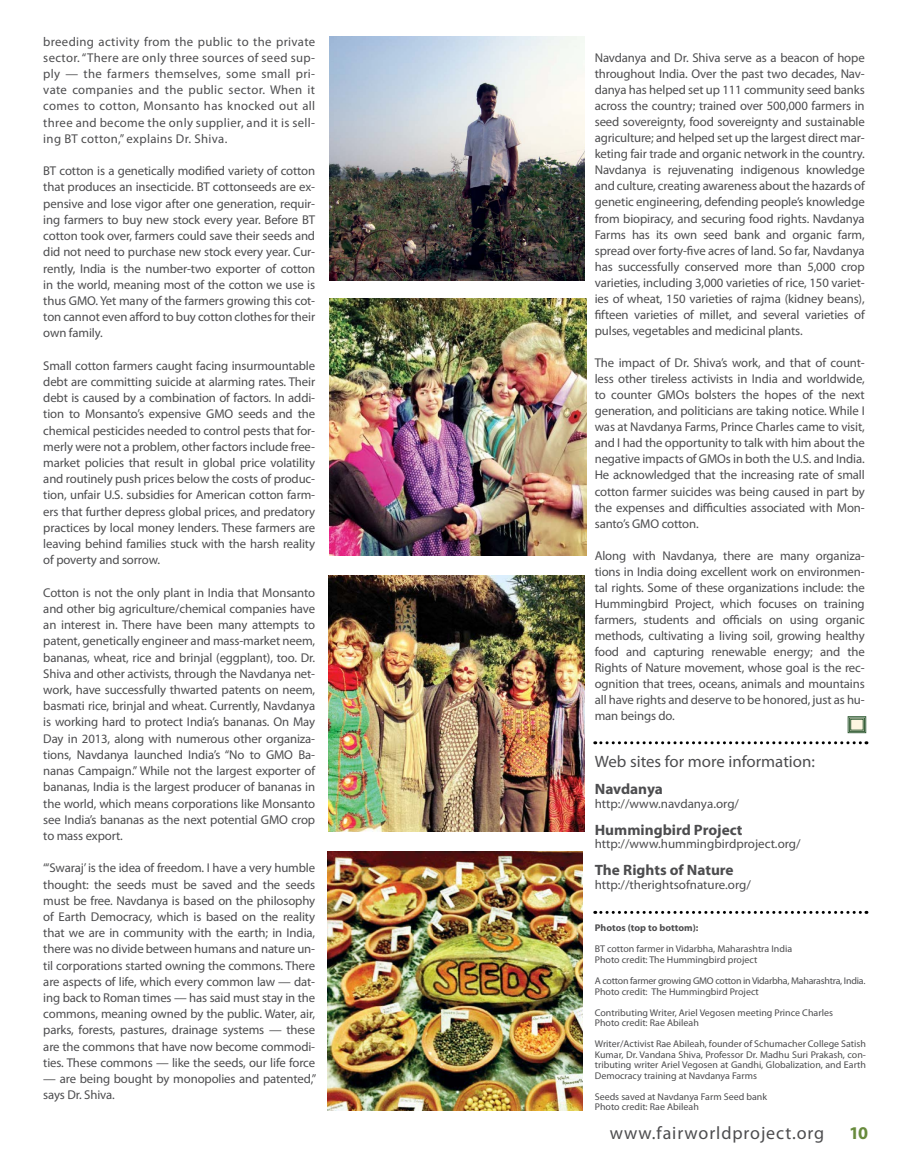
<style>
.page{position:relative;width:905px;height:1175px;background:#fff}
.page>*{position:absolute;margin:0;border:0;box-sizing:border-box;transform-origin:0 0}
.t1{font:18px "Myriad Pro";letter-spacing:.05em;color:#4d4d4f}
.t2{font:700 18px "Myriad Pro";color:#688b3d}
.t3{font:16.5px "Myriad Pro";color:#4d4d4f}
.t4{font:700 15px "Myriad Pro";color:#4d4d4f}
.t5{font:12.75px/16.2px "Myriad Pro";letter-spacing:-.01em;color:#4d4d4f;text-align:justify}
.t6{font:9.75px/10.5px "Myriad Pro";color:#4d4d4f}
.t7{font:9.75px/10.5px "Myriad Pro";letter-spacing:-.025em;color:#4d4d4f}
.t8{font:700 9.75px "Myriad Pro";color:#4d4d4f}
</style>
<div class="page">
<img style="left:330px;top:36px;width:254px;height:244px">
<img style="left:330px;top:299px;width:256px;height:256px">
<img style="left:327px;top:851px;width:256px;height:259px">
<img style="left:329px;top:575px;width:255px;height:257px">
<svg style="left:847px;top:716px;width:19px;height:17px"></svg>
<div style="left:849px;top:717px;width:15px;height:15px;border:1px solid #37603a"></div>
<div style="left:850px;top:719px;width:13px;height:11px;border:1px solid #37603a"></div>
<svg style="left:594px;top:741px;width:273px;height:3px"></svg>
<svg style="left:594px;top:910px;width:273px;height:4px"></svg>
<p class="t5" style="left:43px;top:33px;width:273px">breeding activity from the public to the private sector. “There are only three sources of seed sup&shy;ply — the farmers themselves, some small pri&shy;vate companies and the public sector. When it comes to cotton, Monsanto has knocked out all three and become the only supplier, and it is sell&shy;ing BT cotton,” explains Dr. Shiva.</p>
<p class="t5" style="left:43px;top:163px;width:273px">BT cotton is a genetically modified variety of cotton that produces an insecticide. BT cottonseeds are ex&shy;pensive and lose vigor after one generation, requir&shy;ing farmers to buy new stock every year. Before BT cotton took over, farmers could save their seeds and did not need to purchase new stock every year. Cur&shy;rently, India is the number-two exporter of cotton in the world, meaning most of the cotton we use is thus GMO. Yet many of the farmers growing this cot&shy;ton cannot even afford to buy cotton clothes for their own family.</p>
<p class="t5" style="left:43px;top:357px;width:273px">Small cotton farmers caught facing insurmountable debt are committing suicide at alarming rates. Their debt is caused by a combination of factors. In addi&shy;tion to Monsanto’s expensive GMO seeds and the chemical pesticides needed to control pests that for&shy;merly were not a problem, other factors include free&shy;market policies that result in global price volatility and routinely push prices below the costs of produc&shy;tion, unfair U.S. subsidies for American cotton farm&shy;ers that further depress global prices, and predatory practices by local money lenders. These farmers are leaving behind families stuck with the harsh reality of poverty and sorrow.</p>
<p class="t5" style="left:43px;top:584px;width:273px">Cotton is not the only plant in India that Monsanto and other big agriculture/chemical companies have an interest in. There have been many attempts to patent, genetically engineer and mass-market neem, bananas, wheat, rice and brinjal (eggplant), too. Dr.<br>Shiva and other activists, through the Navdanya net&shy;work, have successfully thwarted patents on neem, basmati rice, brinjal and wheat. Currently, Navdanya is working hard to protect India’s bananas. On May Day in 2013, along with numerous other organiza&shy;tions, Navdanya launched India’s “No to GMO Ba&shy;nanas Campaign.” While not the largest exporter of bananas, India is the largest producer of bananas in the world, which means corporations like Monsanto see India’s bananas as the next potential GMO crop to mass export.</p>
<p class="t5" style="left:43px;top:859px;width:273px">“‘Swaraj’ is the idea of freedom. I have a very humble thought: the seeds must be saved and the seeds must be free. Navdanya is based on the philosophy of Earth Democracy, which is based on the reality that we are in community with the earth; in India, there was no divide between humans and nature un&shy;til corporations started owning the commons. There are aspects of life, which every common law — dat&shy;ing back to Roman times — has said must stay in the commons, meaning owned by the public. Water, air, parks, forests, pastures, drainage systems — these are the commons that have now become commodi&shy;ties. These commons — like the seeds, our life force</p>
<p class="t5" style="left:43px;top:1070px;width:274px">— are being bought by monopolies and patented,” says Dr. Shiva.</p>
<p class="t5" style="left:594px;top:49px;width:271px">Navdanya and Dr. Shiva serve as a beacon of hope throughout India. Over the past two decades, Nav&shy;danya has helped set up 111 community seed banks across the country; trained over 500,000 farmers in seed sovereignty, food sovereignty and sustainable agriculture; and helped set up the largest direct mar&shy;keting fair trade and organic network in the country.<br>Navdanya is rejuvenating indigenous knowledge and culture, creating awareness about the hazards of genetic engineering, defending people’s knowledge from biopiracy, and securing food rights. Navdanya Farms has its own seed bank and organic farm, spread over forty-five acres of land. So far, Navdanya has successfully conserved more than 5,000 crop varieties, including 3,000 varieties of rice, 150 variet&shy;ies of wheat, 150 varieties of rajma (kidney beans), fifteen varieties of millet, and several varieties of pulses, vegetables and medicinal plants.</p>
<p class="t5" style="left:594px;top:354px;width:271px">The impact of Dr. Shiva’s work, and that of count&shy;less other tireless activists in India and worldwide, to counter GMOs bolsters the hopes of the next generation, and politicians are taking notice. While I was at Navdanya Farms, Prince Charles came to visit, and I had the opportunity to talk with him about the negative impacts of GMOs in both the U.S. and India.<br>He acknowledged that the increasing rate of small cotton farmer suicides was being caused in part by the expenses and difficulties associated with Mon&shy;santo’s GMO cotton.</p>
<p class="t5" style="left:594px;top:547px;width:271px">Along with Navdanya, there are many organiza&shy;tions in India doing excellent work on environmen&shy;tal rights. Some of these organizations include: the Hummingbird Project, which focuses on training farmers, students and officials on using organic methods, cultivating a living soil, growing healthy food and capturing renewable energy; and the Rights of Nature movement, whose goal is the rec&shy;ognition that trees, oceans, animals and mountains all have rights and deserve to be honored, just as hu&shy;man beings do.</p>
<p class="t3" style="left:594px;top:751px;width:222px">Web sites for more information:</p>
<p class="t4" style="left:594px;top:779px;width:70px">Navdanya</p>
<p class="t5" style="left:594px;top:795px;width:146px">http://www.navdanya.org/</p>
<p class="t4" style="left:594px;top:820px;width:149px">Hummingbird Project</p>
<p class="t5" style="left:594px;top:835px;width:207px">http://www.hummingbirdproject.org/</p>
<p class="t4" style="left:594px;top:860px;width:140px">The Rights of Nature</p>
<p class="t5" style="left:594px;top:876px;width:158px">http://therightsofnature.org/</p>
<p class="t8" style="left:594px;top:921px;width:105px">Photos (top to bottom):</p>
<p class="t6" style="left:594px;top:943px;width:199px">BT cotton farmer in Vidarbha, Maharashtra India<br>Photo credit: The Hummingbird project</p>
<p class="t7" style="left:594px;top:975px;width:272px">A cotton farmer growing GMO cotton in Vidarbha, Maharashtra, India.<br>Photo credit: The Hummingbird Project</p>
<p class="t6" style="left:594px;top:1006px;width:240px">Contributing Writer, Ariel Vegosen meeting Prince Charles<br>Photo credit: Rae Abileah</p>
<p class="t6" style="left:594px;top:1038px;width:273px;text-align:justify">Writer/Activist Rae Abileah, founder of Schumacher College Satish Kumar, Dr. Vandana Shiva, Professor Dr. Madhu Suri Prakash, con&shy;tributing writer Ariel Vegosen at Gandhi, Globalization, and Earth Democracy training at Navdanya Farms</p>
<p class="t6" style="left:594px;top:1090px;width:174px">Seeds saved at Navdanya Farm Seed bank<br>Photo credit: Rae Abileah</p>
<h1 class="t1" style="left:609px;top:1121px;width:216px">www.fairworldproject.org</h1>
<h1 class="t2" style="left:849px;top:1121px;width:21px">10</h1>
</div>
